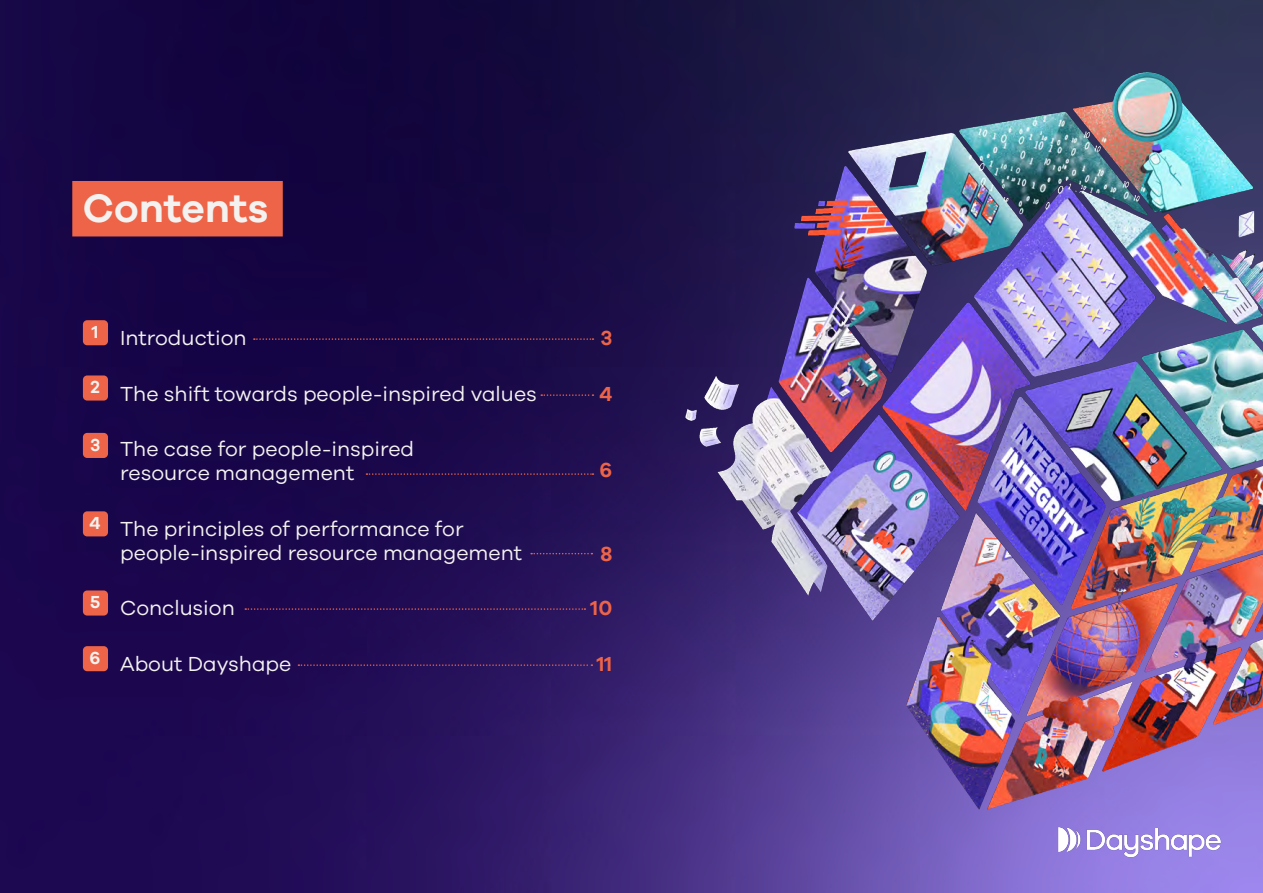
<style>
.page{position:relative;width:1263px;height:893px;background:#fff}
.page>*{position:absolute;margin:0;border:0;box-sizing:border-box;transform-origin:0 0}
.t1{font:600 40.95px "Galano Grotesque";color:#f4f2f0}
.t2{font:21px/24px "Galano Grotesque";color:#f4f2f0}
.t3{font:600 21px "Galano Grotesque";color:#ed6448}
.t4{font:600 18px "Galano Grotesque";color:#f4f2f0}
</style>
<div class="page">
<img style="left:0;top:0;width:1263px;height:893px">
<img style="left:676px;top:62px;width:587px;height:817px">
<svg style="left:254px;top:338px;width:339px;height:2px"></svg>
<svg style="left:541px;top:394px;width:52px;height:2px"></svg>
<svg style="left:366px;top:473px;width:227px;height:2px"></svg>
<svg style="left:531px;top:553px;width:61px;height:1px"></svg>
<svg style="left:298px;top:664px;width:294px;height:2px"></svg>
<svg style="left:245px;top:608px;width:340px;height:2px"></svg>
<img style="left:1044px;top:812px;width:191px;height:55px">
<div style="left:72px;top:181px;width:211px;height:55px;background:#ed6448"></div>
<div style="left:83px;top:320px;width:25px;height:25px;background:#ed6448;border-radius:4px"></div>
<div style="left:83px;top:375px;width:25px;height:26px;background:#ed6448;border-radius:4px"></div>
<div style="left:83px;top:433px;width:25px;height:25px;background:#ed6448;border-radius:4px"></div>
<div style="left:83px;top:511px;width:25px;height:25px;background:#ed6448;border-radius:4px"></div>
<div style="left:83px;top:590px;width:25px;height:26px;background:#ed6448;border-radius:4px"></div>
<div style="left:83px;top:646px;width:25px;height:25px;background:#ed6448;border-radius:4px"></div>
<h1 class="t1" style="left:83px;top:183px;width:187px">Contents</h1>
<p class="t4" style="left:92px;top:321px;width:8px">1</p>
<p class="t4" style="left:91px;top:376px;width:11px">2</p>
<p class="t4" style="left:90px;top:434px;width:12px">3</p>
<p class="t4" style="left:90px;top:512px;width:13px">4</p>
<p class="t4" style="left:90px;top:591px;width:12px">5</p>
<p class="t4" style="left:90px;top:647px;width:12px">6</p>
<p class="t2" style="left:120px;top:326px;width:128px">Introduction</p>
<p class="t2" style="left:120px;top:381px;width:418px">The shift towards people-inspired values</p>
<p class="t2" style="left:120px;top:437px;width:296px">The case for people-inspired resource management</p>
<p class="t2" style="left:120px;top:516px;width:403px">The principles of performance for people-inspired resource management</p>
<p class="t2" style="left:120px;top:596px;width:116px">Conclusion</p>
<p class="t2" style="left:120px;top:651px;width:173px">About Dayshape</p>
<p class="t3" style="left:600px;top:325px;width:13px">3</p>
<p class="t3" style="left:599px;top:381px;width:14px">4</p>
<p class="t3" style="left:599px;top:457px;width:14px">6</p>
<p class="t3" style="left:600px;top:541px;width:13px">8</p>
<p class="t3" style="left:591px;top:595px;width:23px">10</p>
<p class="t3" style="left:597px;top:651px;width:17px">11</p>
</div>
